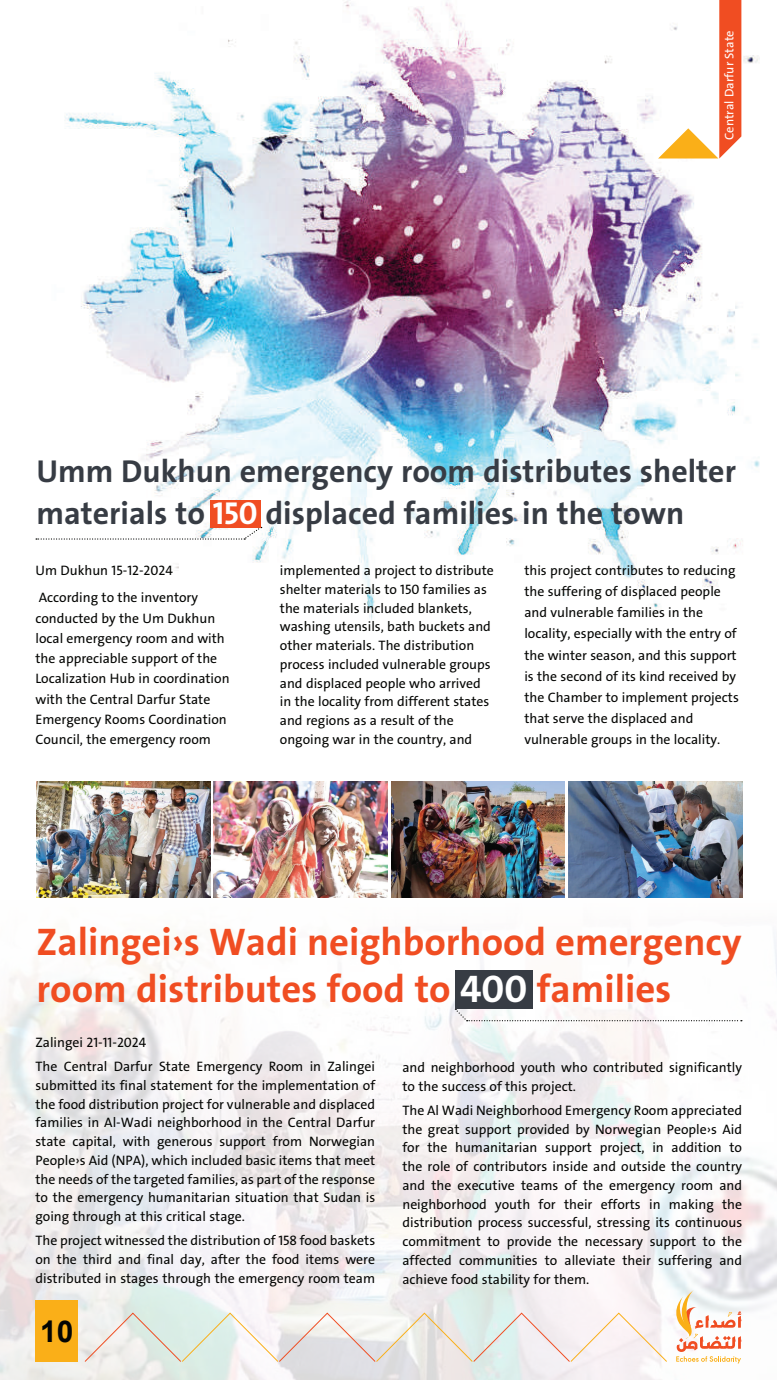
<style>
.page{position:relative;width:777px;height:1380px;background:#fff}
.page>*{position:absolute;margin:0;border:0;box-sizing:border-box;transform-origin:0 0}
.t1{font:700 38.75px/46.5px "The Sans";color:#f04d22}
.t2{font:700 31.88px/41.9px "The Sans";color:#373c44}
.t3{font:700 30px "Arial";color:#040503}
.t4{font:13.75px/18.8px "The Sans";color:#040503}
.t5{font:12.5px "The Sans";color:#fff}
.s1{color:#fff}
</style>
<div class="page">
<img style="left:0;top:897px;width:776px;height:483px">
<img style="left:35px;top:0;width:725px;height:620px">
<svg style="left:657px;top:0;width:84px;height:159px"></svg>
<svg style="left:454px;top:1000px;width:287px;height:22px"></svg>
<div style="left:455px;top:970px;width:77px;height:38px;background:#373c44"></div>
<img style="left:568px;top:782px;width:173px;height:115px">
<img style="left:214px;top:782px;width:173px;height:115px">
<img style="left:391px;top:782px;width:173px;height:115px">
<img style="left:37px;top:782px;width:173px;height:115px">
<svg style="left:36px;top:518px;width:226px;height:22px"></svg>
<div style="left:210px;top:500px;width:50px;height:28px;background:#f04d22"></div>
<div style="left:35px;top:1300px;width:43px;height:62px;background:#faaf18"></div>
<svg style="left:84px;top:1290px;width:657px;height:74px"></svg>
<p class="t5" style="left:721px;top:140px;width:111px;rotate:-90deg">Central Darfur State</p>
<h2 class="t2" style="left:37px;top:451px;width:700px">Umm Dukhun emergency room distributes shelter materials to <span class="s1">150</span> displaced families in the town</h2>
<p class="t4" style="left:35px;top:557px;width:164px;line-height:27.3px">Um Dukhun 15-12-2024<br>According to the inventory</p>
<p class="t4" style="left:35px;top:608px;width:195px;line-height:20.2px">conducted by the Um Dukhun local emergency room and with the appreciable support of the<br>Localization Hub in coordination with the Central Darfur State<br>Emergency Rooms Coordination<br>Council, the emergency room</p>
<p class="t4" style="left:280px;top:561px;width:215px">implemented a project to distribute shelter materials to 150 families as the materials included blankets, washing utensils, bath buckets and other materials. The distribution process included vulnerable groups and displaced people who arrived in the locality from different states and regions as a result of the ongoing war in the country, and</p>
<p class="t4" style="left:524px;top:560px;width:216px;line-height:21.1px">this project contributes to reducing the suffering of displaced people and vulnerable families in the locality, especially with the entry of the winter season, and this support is the second of its kind received by the Chamber to implement projects that serve the displaced and vulnerable groups in the locality.</p>
<h1 class="t1" style="left:37px;top:919px;width:706px">Zalingei›s Wadi neighborhood emergency room distributes food to <span class="s1">400</span> families</h1>
<p class="t4" style="left:35px;top:1031px;width:341px;line-height:24.1px">Zalingei 21-11-2024<br>The Central Darfur State Emergency Room in Zalingei</p>
<p class="t4" style="left:35px;top:1076px;width:341px;text-align:justify">submitted its final statement for the implementation of the food distribution project for vulnerable and displaced families in Al-Wadi neighborhood in the Central Darfur state capital, with generous support from Norwegian People›s Aid (NPA), which included basic items that meet the needs of the targeted families, as part of the response to the emergency humanitarian situation that Sudan is going through at this critical stage.</p>
<p class="t4" style="left:35px;top:1231px;width:341px;text-align:justify">The project witnessed the distribution of 158 food baskets on the third and final day, after the food items were distributed in stages through the emergency room team</p>
<p class="t4" style="left:402px;top:1058px;width:341px">and neighborhood youth who contributed significantly to the success of this project.</p>
<p class="t4" style="left:402px;top:1101px;width:341px;text-align:justify">The Al Wadi Neighborhood Emergency Room appreciated the great support provided by Norwegian People›s Aid for the humanitarian support project, in addition to the role of contributors inside and outside the country and the executive teams of the emergency room and neighborhood youth for their efforts in making the distribution process successful, stressing its continuous commitment to provide the necessary support to the affected communities to alleviate their suffering and achieve food stability for them.</p>
<h3 class="t3" style="left:40px;top:1310px;width:35px">10</h3>
</div>
